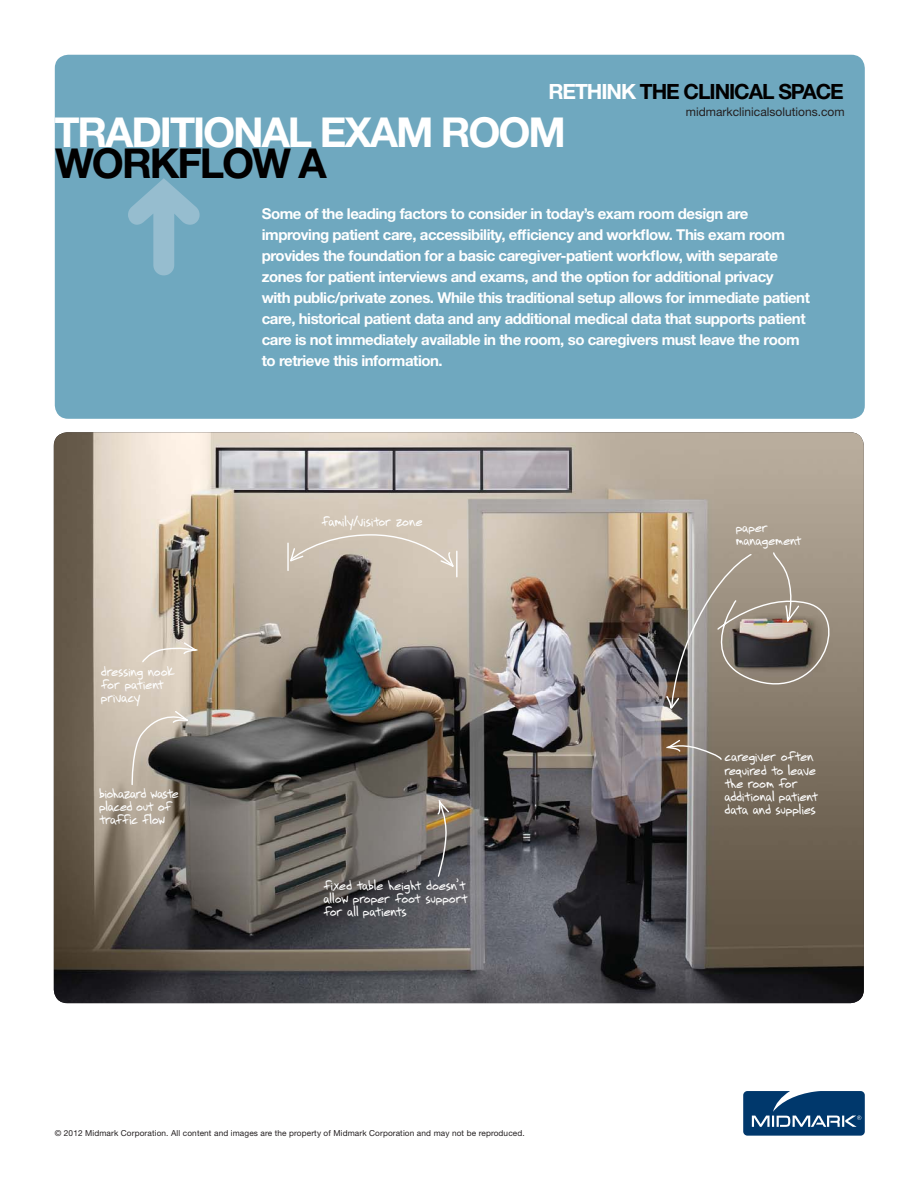
<style>
.page{position:relative;width:918px;height:1189px;background:#fff}
.page>*{position:absolute;margin:0;border:0;box-sizing:border-box;transform-origin:0 0}
.t1{font:700 41.25px "Helvetica Neue LT Std";letter-spacing:-.05em;color:#fff}
.t2{font:700 41.25px "Helvetica Neue LT Std";letter-spacing:-.05em;color:#010000}
.t3{font:700 21px "Helvetica Neue LT Std";letter-spacing:-.05em;color:#010000}
.t4{font:700 15px/21px "Helvetica Neue LT Std";letter-spacing:-.03em;color:#fff}
.t5{font:13.05px/13px "Printhouse";letter-spacing:-.03em;color:#fff}
.t6{font:13.05px/13px "Printhouse";letter-spacing:-.075em;color:#fff}
.t7{font:12px "Helvetica Neue LT Std";color:#231f20}
.t8{font:8.25px "Helvetica Neue LT Std";letter-spacing:.015em;color:#231f20}
.s1{color:#fff}
</style>
<div class="page">
<svg style="left:743px;top:1091px;width:122px;height:44px"></svg>
<div style="left:55px;top:55px;width:810px;height:363px;background:#6fa8bf;border-radius:14px"></div>
<svg style="left:128px;top:178px;width:72px;height:97px"></svg>
<img style="left:54px;top:432px;width:810px;height:570px;border-radius:14px">
<svg style="left:665px;top:551px;width:188px;height:159px"></svg>
<svg style="left:666px;top:738px;width:56px;height:22px"></svg>
<svg style="left:141px;top:641px;width:57px;height:22px"></svg>
<svg style="left:436px;top:799px;width:14px;height:78px"></svg>
<svg style="left:289px;top:533px;width:166px;height:37px"></svg>
<hr style="left:287px;top:543px;width:2px;height:27px;background:#fff">
<hr style="left:456px;top:551px;width:2px;height:25px;background:#fff">
<svg style="left:131px;top:706px;width:58px;height:79px"></svg>
<h2 class="t3" style="left:548px;top:84px;width:297px"><span class="s1">RETHINK</span> THE CLINICAL SPACE</h2>
<p class="t7" style="left:686px;top:108px;width:160px">midmarkclinicalsolutions.com</p>
<h1 class="t1" style="left:54px;top:117px;width:513px">TRADITIONAL EXAM ROOM</h1>
<h1 class="t2" style="left:55px;top:148px;width:273px">WORKFLOW A</h1>
<p class="t4" style="left:262px;top:205px;width:550px">Some of the leading factors to consider in today’s exam room design are improving patient care, accessibility, efficiency and workflow. This exam room provides the foundation for a basic caregiver-patient workflow, with separate zones for patient interviews and exams, and the option for additional privacy<br>with public/private zones. While this traditional setup allows for immediate patient care, historical patient data and any additional medical data that supports patient care is not immediately available in the room, so caregivers must leave the room to retrieve this information.</p>
<p class="t5" style="left:101px;top:665px;width:76px">dressing nook for patient privacy</p>
<p class="t6" style="left:99px;top:787px;width:81px">biohazard waste placed out of traffic flow</p>
<p class="t5" style="left:321px;top:516px;width:103px">family/visitor zone</p>
<p class="t5" style="left:323px;top:879px;width:146px">fixed table height doesn’t allow proper foot support for all patients</p>
<p class="t8" style="left:55px;top:1129px;width:471px">© 2012 Midmark Corporation. All content and images are the property of Midmark Corporation and may not be reproduced.</p>
<p class="t5" style="left:736px;top:521px;width:68px">paper management</p>
<p class="t5" style="left:724px;top:751px;width:95px">caregiver often required to leave the room for additional patient data and supplies</p>
</div>
